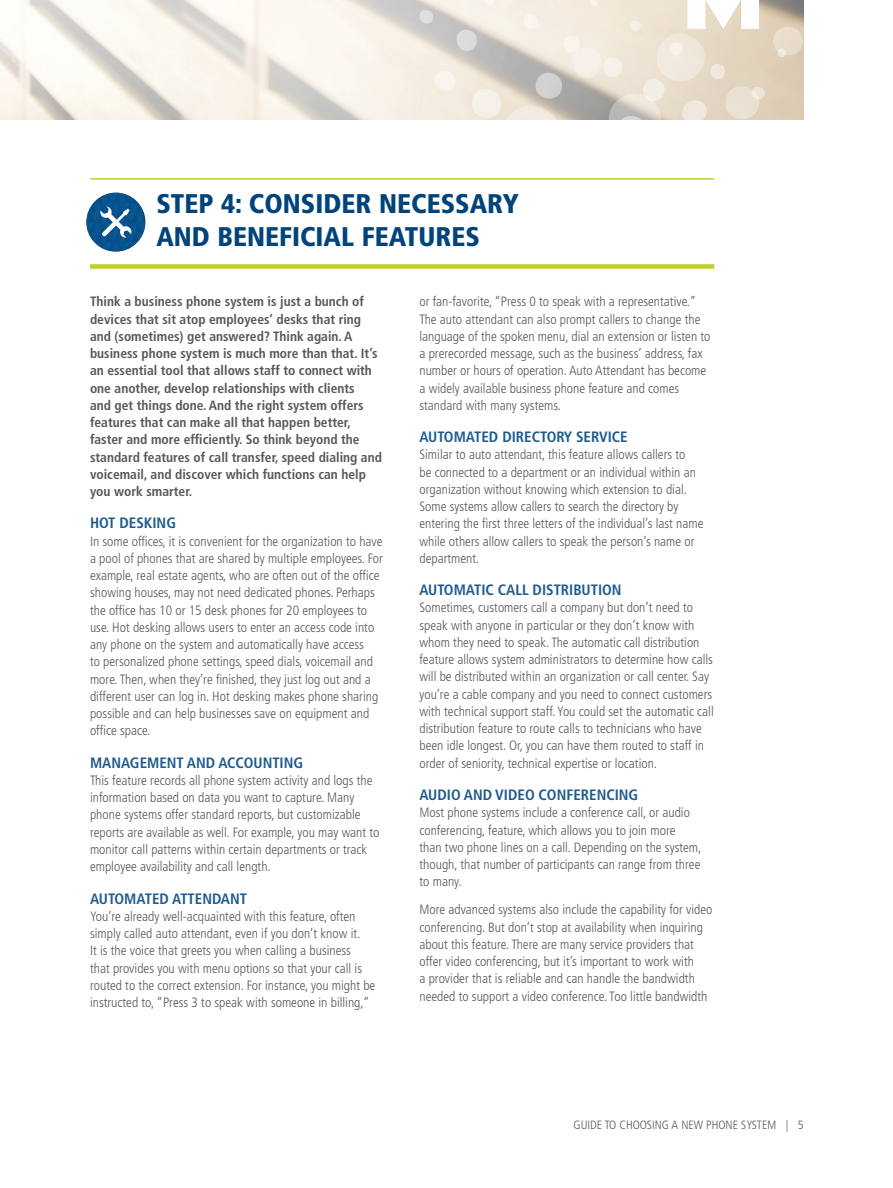
<style>
.page{position:relative;width:893px;height:1188px;background:#fff}
.page>*{position:absolute;margin:0;border:0;box-sizing:border-box;transform-origin:0 0}
.Quote_Callout_Body{font:900 condensed 27px/32.4px "Frutiger";color:#00447b}
.Heading___H2{font:700 condensed 15px "Frutiger";color:#1e5b8f}
.Primary_Body___space{font:300 condensed 13.5px/17.2px "Frutiger";color:#57585a}
.Primary_Body___space-2{font:700 condensed 13.5px/17.2px "Frutiger";color:#57585a}
.t1{font:300 condensed 12px "Frutiger";color:#57585a}
</style>
<div class="page">
<img style="left:0;top:0;width:360px;height:120px">
<svg style="left:360px;top:0;width:444px;height:269px"></svg>
<svg style="left:86px;top:192px;width:60px;height:59px"></svg>
<hr style="left:90px;top:178px;width:624px;height:2px;background:#c1ce23">
<div style="left:90px;top:264px;width:624px;height:5px;background:#c1ce23"></div>
<p class="Quote_Callout_Body" style="left:156px;top:188px;width:364px">STEP 4: CONSIDER NECESSARY<br>AND BENEFICIAL FEATURES</p>
<p class="Primary_Body___space-2" style="left:90px;top:293px;width:293px">Think a business phone system is just a bunch of devices that sit atop employees’ desks that ring and (sometimes) get answered? Think again. A business phone system is much more than that. It’s an essential tool that allows staff to connect with one another, develop relationships with clients<br>and get things done. And the right system offers features that can make all that happen better, faster and more efficiently. So think beyond the standard features of call transfer, speed dialing and voicemail, and discover which functions can help you work smarter.</p>
<p class="Heading___H2" style="left:90px;top:514px;width:87px">HOT DESKING</p>
<p class="Primary_Body___space" style="left:90px;top:533px;width:294px">In some offices, it is convenient for the organization to have a pool of phones that are shared by multiple employees. For example, real estate agents, who are often out of the office showing houses, may not need dedicated phones. Perhaps the office has 10 or 15 desk phones for 20 employees to use. Hot desking allows users to enter an access code into any phone on the system and automatically have access<br>to personalized phone settings, speed dials, voicemail and more. Then, when they’re finished, they just log out and a different user can log in. Hot desking makes phone sharing possible and can help businesses save on equipment and office space.</p>
<p class="Heading___H2" style="left:90px;top:754px;width:215px">MANAGEMENT AND ACCOUNTING</p>
<p class="Primary_Body___space" style="left:90px;top:772px;width:291px">This feature records all phone system activity and logs the information based on data you want to capture. Many phone systems offer standard reports, but customizable reports are available as well. For example, you may want to monitor call patterns within certain departments or track employee availability and call length.</p>
<p class="Heading___H2" style="left:90px;top:889px;width:159px">AUTOMATED ATTENDANT</p>
<p class="Primary_Body___space" style="left:90px;top:908px;width:287px">You’re already well-acquainted with this feature, often simply called auto attendant, even if you don’t know it.<br>It is the voice that greets you when calling a business<br>that provides you with menu options so that your call is routed to the correct extension. For instance, you might be instructed to, “Press 3 to speak with someone in billing,”</p>
<p class="Primary_Body___space" style="left:419px;top:293px;width:293px">or fan-favorite, “Press 0 to speak with a representative.” The auto attendant can also prompt callers to change the language of the spoken menu, dial an extension or listen to a prerecorded message, such as the business’ address, fax number or hours of operation. Auto Attendant has become a widely available business phone feature and comes standard with many systems.</p>
<p class="Heading___H2" style="left:419px;top:428px;width:210px">AUTOMATED DIRECTORY SERVICE</p>
<p class="Primary_Body___space" style="left:419px;top:446px;width:286px">Similar to auto attendant, this feature allows callers to<br>be connected to a department or an individual within an organization without knowing which extension to dial.<br>Some systems allow callers to search the directory by entering the first three letters of the individual’s last name while others allow callers to speak the person’s name or department.</p>
<p class="Heading___H2" style="left:419px;top:581px;width:204px">AUTOMATIC CALL DISTRIBUTION</p>
<p class="Primary_Body___space" style="left:419px;top:599px;width:296px">Sometimes, customers call a company but don’t need to speak with anyone in particular or they don’t know with whom they need to speak. The automatic call distribution feature allows system administrators to determine how calls will be distributed within an organization or call center. Say you’re a cable company and you need to connect customers with technical support staff. You could set the automatic call distribution feature to route calls to technicians who have been idle longest. Or, you can have them routed to staff in order of seniority, technical expertise or location.</p>
<p class="Heading___H2" style="left:419px;top:786px;width:220px">AUDIO AND VIDEO CONFERENCING</p>
<p class="Primary_Body___space" style="left:419px;top:804px;width:283px">Most phone systems include a conference call, or audio conferencing, feature, which allows you to join more<br>than two phone lines on a call. Depending on the system, though, that number of participants can range from three to many.</p>
<p class="Primary_Body___space" style="left:419px;top:901px;width:295px">More advanced systems also include the capability for video conferencing. But don’t stop at availability when inquiring about this feature. There are many service providers that offer video conferencing, but it’s important to work with<br>a provider that is reliable and can handle the bandwidth needed to support a video conference. Too little bandwidth</p>
<p class="t1" style="left:574px;top:1118px;width:232px">GUIDE TO CHOOSING A NEW PHONE SYSTEM | 5</p>
</div>
